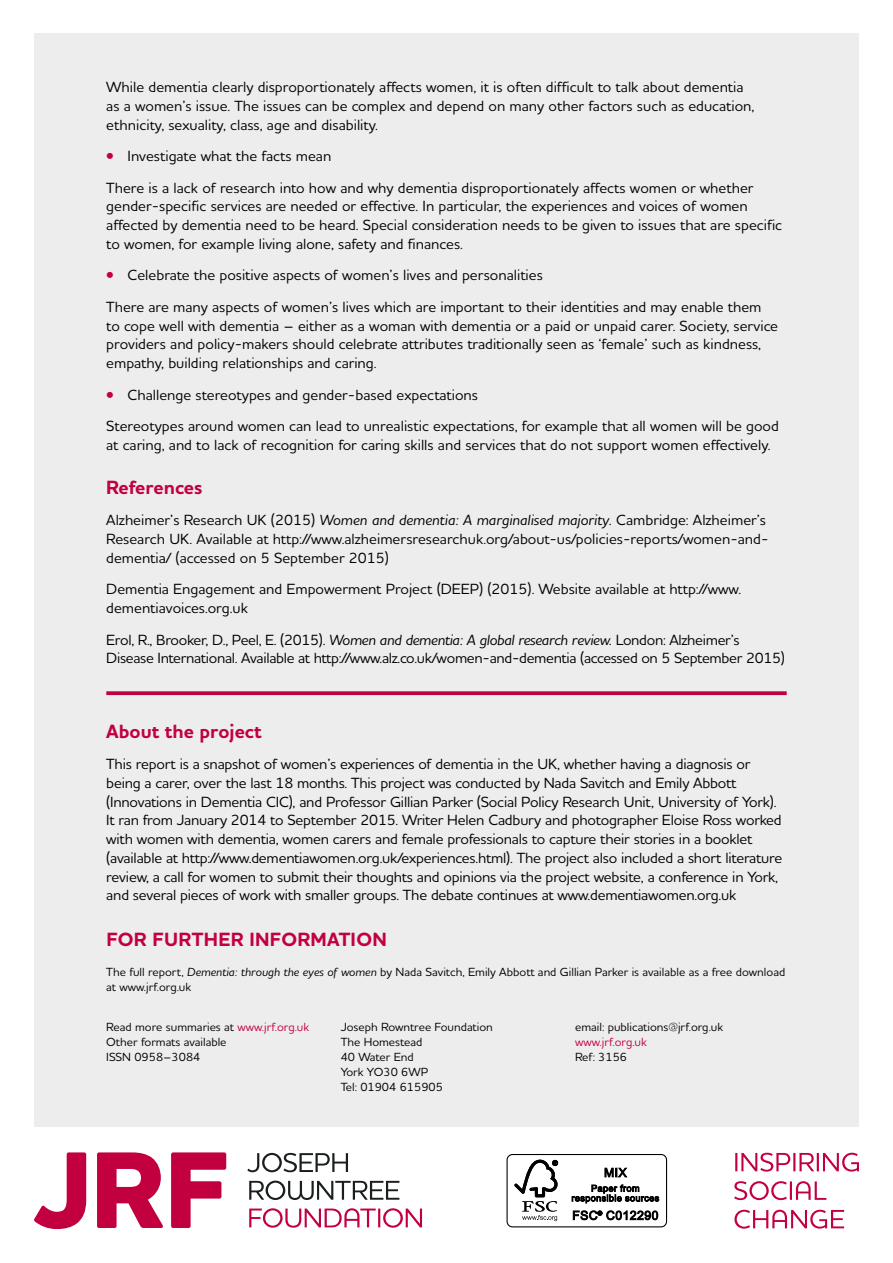
<style>
.page{position:relative;width:893px;height:1263px;background:#fff}
.page>*{position:absolute;margin:0;border:0;box-sizing:border-box;transform-origin:0 0}
.t1{font:700 19.5px "Houschka Alt Pro";color:#c3003f}
.t2{font:500 15px/18.8px "Houschka Alt Pro";color:#000}
.t3{font:500 15px/18.8px "Houschka Alt Pro";letter-spacing:-.02em;color:#000}
.t4{font:500 12px/15px "Houschka Alt Pro";color:#000}
.t5{font:500 12px "Houschka Alt Pro";color:#c3003f}
.s1{font-weight:700;color:#c3003f}
.s2{font-style:italic}
.s3{color:#c3003f}
</style>
<div class="page">
<div style="left:34px;top:34px;width:825px;height:1093px;background:#ededee"></div>
<svg style="left:106px;top:691px;width:681px;height:4px;background:#c6134d"></svg>
<div style="left:507px;top:1154px;width:160px;height:73px;border:1px solid #000;border-radius:5px"></div>
<svg style="left:514px;top:1160px;width:44px;height:61px"></svg>
<svg style="left:604px;top:1167px;width:23px;height:10px"></svg>
<svg style="left:572px;top:1184px;width:87px;height:19px"></svg>
<svg style="left:573px;top:1210px;width:85px;height:10px"></svg>
<svg style="left:34px;top:1152px;width:52px;height:77px"></svg>
<svg style="left:97px;top:1152px;width:66px;height:76px"></svg>
<svg style="left:171px;top:1152px;width:55px;height:76px"></svg>
<svg style="left:247px;top:1153px;width:101px;height:19px"></svg>
<svg style="left:249px;top:1180px;width:150px;height:20px"></svg>
<svg style="left:249px;top:1208px;width:173px;height:20px"></svg>
<svg style="left:735px;top:1153px;width:124px;height:18px"></svg>
<svg style="left:734px;top:1181px;width:92px;height:19px"></svg>
<svg style="left:734px;top:1210px;width:110px;height:18px"></svg>
<p class="t2" style="left:106px;top:79px;width:650px">While dementia clearly disproportionately affects women, it is often difficult to talk about dementia as a women’s issue. The issues can be complex and depend on many other factors such as education, ethnicity, sexuality, class, age and disability.</p>
<p class="t2" style="left:106px;top:141px;width:649px;line-height:31.5px"><span class="s1">•</span> Investigate what the facts mean<br>There is a lack of research into how and why dementia disproportionately affects women or whether</p>
<p class="t2" style="left:106px;top:198px;width:678px">gender-specific services are needed or effective. In particular, the experiences and voices of women affected by dementia need to be heard. Special consideration needs to be given to issues that are specific to women, for example living alone, safety and finances.</p>
<p class="t2" style="left:106px;top:261px;width:657px;line-height:31.5px"><span class="s1">•</span> Celebrate the positive aspects of women’s lives and personalities<br>There are many aspects of women’s lives which are important to their identities and may enable them</p>
<p class="t2" style="left:106px;top:317px;width:673px">to cope well with dementia – either as a woman with dementia or a paid or unpaid carer. Society, service providers and policy-makers should celebrate attributes traditionally seen as ‘female’ such as kindness, empathy, building relationships and caring.</p>
<p class="t2" style="left:106px;top:380px;width:674px;line-height:31.5px"><span class="s1">•</span> Challenge stereotypes and gender-based expectations<br>Stereotypes around women can lead to unrealistic expectations, for example that all women will be good</p>
<p class="t2" style="left:106px;top:436px;width:666px">at caring, and to lack of recognition for caring skills and services that do not support women effectively.</p>
<h1 class="t1" style="left:106px;top:479px;width:98px">References</h1>
<p class="t2" style="left:106px;top:512px;width:664px">Alzheimer’s Research UK (2015) <span class="s2">Women and dementia: A marginalised majority.</span> Cambridge: Alzheimer’s<br>Research UK. Available at http://www.alzheimersresearchuk.org/about-us/policies-reports/women-and&shy;dementia/ (accessed on 5 September 2015)</p>
<p class="t2" style="left:106px;top:581px;width:636px">Dementia Engagement and Empowerment Project (DEEP) (2015). Website available at http://www. dementiavoices.org.uk</p>
<p class="t3" style="left:106px;top:631px;width:680px">Erol, R., Brooker, D., Peel, E. (2015). <span class="s2">Women and dementia: A global research review.</span> London: Alzheimer’s<br>Disease International. Available at http://www.alz.co.uk/women-and-dementia (accessed on 5 September 2015)</p>
<h1 class="t1" style="left:106px;top:723px;width:157px">About the project</h1>
<p class="t2" style="left:106px;top:755px;width:677px">This report is a snapshot of women’s experiences of dementia in the UK, whether having a diagnosis or being a carer, over the last 18 months. This project was conducted by Nada Savitch and Emily Abbott (Innovations in Dementia CIC), and Professor Gillian Parker (Social Policy Research Unit, University of York).<br>It ran from January 2014 to September 2015. Writer Helen Cadbury and photographer Eloise Ross worked with women with dementia, women carers and female professionals to capture their stories in a booklet (available at http://www.dementiawomen.org.uk/experiences.html). The project also included a short literature review, a call for women to submit their thoughts and opinions via the project website, a conference in York, and several pieces of work with smaller groups. The debate continues at www.dementiawomen.org.uk</p>
<h1 class="t1" style="left:106px;top:931px;width:282px">FOR FURTHER INFORMATION</h1>
<p class="t4" style="left:106px;top:965px;width:680px">The full report, <span class="s2">Dementia: through the eyes of women</span> by Nada Savitch, Emily Abbott and Gillian Parker is available as a free download at www.jrf.org.uk</p>
<p class="t4" style="left:106px;top:1020px;width:204px">Read more summaries at <span class="s3">www.jrf.org.uk<br></span>Other formats available<br>ISSN 0958–3084</p>
<p class="t4" style="left:341px;top:1020px;width:154px">Joseph Rowntree Foundation<br>The Homestead<br>40 Water End<br>York YO30 6WP<br>Tel: 01904 615905</p>
<p class="t4" style="left:575px;top:1020px;width:150px">email: publications@jrf.org.uk</p>
<p class="t5" style="left:575px;top:1037px;width:73px">www.jrf.org.uk</p>
<p class="t4" style="left:575px;top:1050px;width:54px">Ref: 3156</p>
</div>
